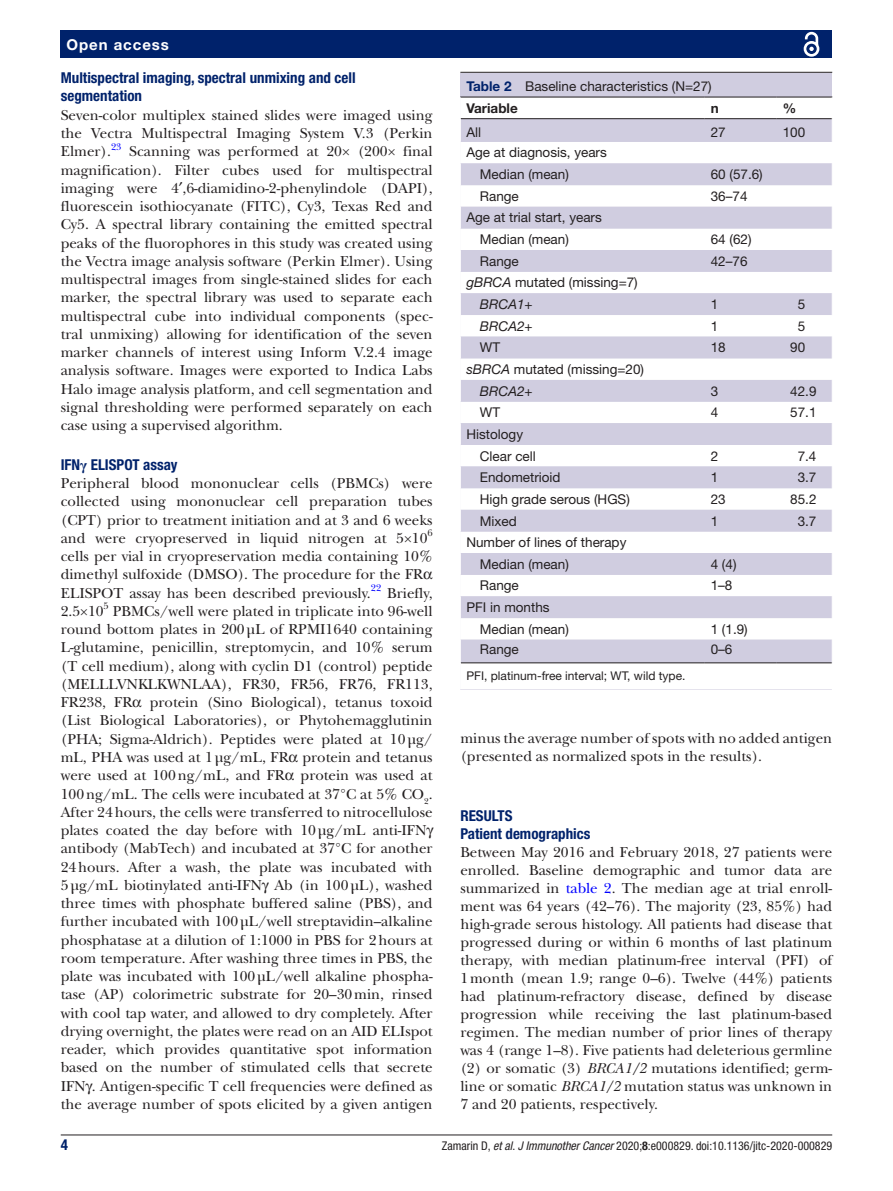
<style>
.page{position:relative;width:893px;height:1191px;background:#fff}
.page>*{position:absolute;margin:0;border:0;box-sizing:border-box;transform-origin:0 0}
.t1{font:15px/18.3px "New Baskerville";color:#231f20;text-align:justify}
.t2{font:700 condensed 15px/18px "Helvetica Neue LT Std";color:#00226b}
.t3{font:700 15px "Helvetica Neue LT Std";letter-spacing:.065em;color:#fff}
.t4{font:13.5px/21.6px "Helvetica Neue LT Std";color:#231f20}
.t5{font:italic 13.5px "Helvetica Neue LT Std";color:#231f20}
.t6{font:700 13.5px "Helvetica Neue LT Std";color:#231f20}
.t7{font:condensed 12px "Helvetica Neue LT Std";color:#231f20}
.t8{font:12px "Helvetica Neue LT Std";color:#231f20}
.t9{font:9.9px "New Baskerville";color:#00f}
.t10{font:9.9px "New Baskerville";color:#231f20}
.s1{font-family:"Times New Roman";font-stretch:normal}
.s2{font-weight:700;color:#00226b}
.s3{font-weight:700}
.s4{font-style:italic}
.s5{color:#00f}
</style>
<div class="page">
<hr style="left:61px;top:1134px;width:771px;height:1px;background:#231f20">
<div style="left:61px;top:31px;width:771px;height:27px;background:#00226b"></div>
<svg style="left:803px;top:31px;width:17px;height:26px"></svg>
<div style="left:460px;top:73px;width:372px;height:616px;background:#d0cde0"></div>
<hr style="left:460px;top:72px;width:372px;height:1px;background:#231f20">
<div style="left:461px;top:98px;width:371px;height:591px;background:#fff"></div>
<svg style="left:461px;top:119px;width:371px;height:543px"></svg>
<hr style="left:460px;top:97px;width:245px;height:1px;background:#231f20">
<hr style="left:460px;top:118px;width:245px;height:1px;background:#231f20">
<hr style="left:705px;top:97px;width:72px;height:1px;background:#231f20">
<hr style="left:705px;top:118px;width:72px;height:1px;background:#231f20">
<hr style="left:777px;top:97px;width:55px;height:1px;background:#231f20">
<hr style="left:777px;top:118px;width:55px;height:1px;background:#231f20">
<hr style="left:705px;top:662px;width:72px;height:1px;background:#231f20">
<hr style="left:777px;top:662px;width:55px;height:1px;background:#231f20">
<hr style="left:460px;top:662px;width:245px;height:1px;background:#231f20">
<svg style="left:460px;top:97px;width:1px;height:592px"></svg>
<hr style="left:466px;top:679px;width:366px;height:2px;background:#fff">
<p class="t3" style="left:66px;top:35px;width:104px">Open access</p>
<p class="t2" style="left:61px;top:69px;width:296px">Multispectral imaging, spectral unmixing and cell segmentation</p>
<p class="t1" style="left:61px;top:106px;width:373px">Seven-color multiplex stained slides were imaged using the Vectra Multispectral Imaging System V.3 (Perkin Elmer).</p>
<p class="t9" style="left:111px;top:141px;width:12px">23</p>
<p class="t1" style="left:61px;top:142px;width:373px;text-indent:68px">Scanning was performed at 20× (200× final magnification). Filter cubes used for multispectral imaging were 4 ,6-diamidino-2-phenylindole (DAPI), fluorescein isothiocyanate (FITC), Cy3, Texas Red and Cy5. A spectral library containing the emitted spectral peaks of the fluorophores in this study was created using the Vectra image analysis software (Perkin Elmer). Using multispectral images from single-stained slides for each marker, the spectral library was used to separate each multispectral cube into individual components (spec&shy;tral unmixing) allowing for identification of the seven marker channels of interest using Inform V.2.4 image analysis software. Images were exported to Indica Labs Halo image analysis platform, and cell segmentation and signal thresholding were performed separately on each case using a supervised algorithm.</p>
<p class="t2" style="left:61px;top:455px;width:118px">IFN<span class="s1">γ</span> ELISPOT assay</p>
<p class="t1" style="left:61px;top:474px;width:373px;text-align:left">Peripheral blood mononuclear cells (PBMCs) were collected using mononuclear cell preparation tubes (CPT) prior to treatment initiation and at 3 and 6 weeks and were cryopreserved in liquid nitrogen at 5×10<sup>6 </sup>cells per vial in cryopreservation media containing 10% dimethyl sulfoxide (DMSO). The procedure for the FR ELISPOT assay has been described previously.</p>
<p class="t9" style="left:371px;top:582px;width:12px">22</p>
<p class="t1" style="left:387px;top:584px;width:47px">Briefly,</p>
<p class="t1" style="left:61px;top:602px;width:44px">2.5×10</p>
<p class="t10" style="left:104px;top:600px;width:7px">5</p>
<p class="t1" style="left:61px;top:602px;width:373px;text-align:left;text-indent:52px">PBMCs/well were plated in triplicate into 96-well round bottom plates in 200µL of RPMI1640 containing L-glutamine, penicillin, streptomycin, and 10% serum (T cell medium), along with cyclin D1 (control) peptide (MELLLVNKLKWNLAA), FR30, FR56, FR76, FR113, FR238, FR protein (Sino Biological), tetanus toxoid (List Biological Laboratories), or Phytohemagglutinin (PHA; Sigma-Aldrich). Peptides were plated at 10µg/ mL, PHA was used at 1µg/mL, FR protein and tetanus were used at 100ng/mL, and FR protein was used at 100ng/mL. The cells were incubated at 37°C at 5% CO<sub>2</sub>.<br>After 24hours, the cells were transferred to nitrocellulose plates coated the day before with 10µg/mL anti-IFN antibody (MabTech) and incubated at 37°C for another 24hours. After a wash, the plate was incubated with 5µg/mL biotinylated anti-IFN Ab (in 100µL), washed three times with phosphate buffered saline (PBS), and further incubated with 100µL/well streptavidin–alkaline phosphatase at a dilution of 1:1000 in PBS for 2hours at room temperature. After washing three times in PBS, the plate was incubated with 100µL/well alkaline phospha&shy;tase (AP) colorimetric substrate for 20–30min, rinsed with cool tap water, and allowed to dry completely. After drying overnight, the plates were read on an AID ELIspot reader, which provides quantitative spot information based on the number of stimulated cells that secrete IFN . Antigen-specific T cell frequencies were defined as the average number of spots elicited by a given antigen</p>
<p class="t4" style="left:466px;top:75px;width:247px;line-height:22px"><span class="s2">Table 2</span> Baseline characteristics (N=27)<br><span class="s3">Variable</span></p>
<p class="t6" style="left:711px;top:99px;width:10px">n</p>
<p class="t6" style="left:783px;top:99px;width:15px">%</p>
<p class="t4" style="left:466px;top:122px;width:16px">All</p>
<p class="t4" style="left:711px;top:122px;width:17px">27</p>
<p class="t4" style="left:783px;top:122px;width:24px">100</p>
<p class="t4" style="left:480px;top:142px;width:129px;text-indent:-14px">Age at diagnosis, years<br>Median (mean)</p>
<p class="t4" style="left:711px;top:163px;width:54px">60 (57.6)</p>
<p class="t4" style="left:480px;top:185px;width:41px">Range</p>
<p class="t4" style="left:711px;top:185px;width:38px">36–74</p>
<p class="t4" style="left:480px;top:207px;width:123px;text-indent:-14px">Age at trial start, years<br>Median (mean)</p>
<p class="t4" style="left:711px;top:228px;width:42px">64 (62)</p>
<p class="t4" style="left:480px;top:250px;width:41px">Range</p>
<p class="t4" style="left:711px;top:250px;width:38px">42–76</p>
<p class="t4" style="left:480px;top:271px;width:159px;text-indent:-14px"><span class="s4">gBRCA</span> mutated (missing=7)<br><span class="s4">BRCA1+</span></p>
<p class="t4" style="left:711px;top:293px;width:9px">1</p>
<p class="t4" style="left:798px;top:293px;width:9px">5</p>
<p class="t5" style="left:480px;top:318px;width:54px">BRCA2+</p>
<p class="t4" style="left:711px;top:315px;width:9px">1</p>
<p class="t4" style="left:798px;top:315px;width:9px">5</p>
<p class="t4" style="left:480px;top:336px;width:22px">WT</p>
<p class="t4" style="left:711px;top:336px;width:17px">18</p>
<p class="t4" style="left:790px;top:336px;width:17px">90</p>
<p class="t4" style="left:480px;top:358px;width:166px;text-indent:-14px"><span class="s4">sBRCA</span> mutated (missing=20)<br><span class="s4">BRCA2+</span></p>
<p class="t4" style="left:711px;top:380px;width:9px">3</p>
<p class="t4" style="left:790px;top:380px;width:28px">42.9</p>
<p class="t4" style="left:480px;top:401px;width:22px">WT</p>
<p class="t4" style="left:711px;top:401px;width:9px">4</p>
<p class="t4" style="left:790px;top:401px;width:28px">57.1</p>
<p class="t4" style="left:480px;top:423px;width:57px;text-indent:-14px">Histology<br>Clear cell</p>
<p class="t4" style="left:711px;top:445px;width:9px">2</p>
<p class="t4" style="left:798px;top:445px;width:20px">7.4</p>
<p class="t4" style="left:480px;top:466px;width:82px">Endometrioid</p>
<p class="t4" style="left:711px;top:466px;width:9px">1</p>
<p class="t4" style="left:798px;top:466px;width:20px">3.7</p>
<p class="t4" style="left:480px;top:488px;width:151px">High grade serous (HGS)</p>
<p class="t4" style="left:711px;top:488px;width:17px">23</p>
<p class="t4" style="left:790px;top:488px;width:28px">85.2</p>
<p class="t4" style="left:480px;top:510px;width:39px">Mixed</p>
<p class="t4" style="left:711px;top:510px;width:9px">1</p>
<p class="t4" style="left:798px;top:510px;width:20px">3.7</p>
<p class="t4" style="left:480px;top:531px;width:148px;text-indent:-14px">Number of lines of therapy<br>Median (mean)</p>
<p class="t4" style="left:711px;top:553px;width:27px">4 (4)</p>
<p class="t4" style="left:480px;top:574px;width:41px">Range</p>
<p class="t4" style="left:711px;top:574px;width:23px">1–8</p>
<p class="t4" style="left:480px;top:596px;width:91px;text-indent:-14px">PFI in months<br>Median (mean)</p>
<p class="t4" style="left:711px;top:618px;width:39px">1 (1.9)</p>
<p class="t4" style="left:480px;top:638px;width:41px">Range</p>
<p class="t4" style="left:711px;top:638px;width:23px">0–6</p>
<p class="t8" style="left:466px;top:669px;width:221px">PFI, platinum-free interval; WT, wild type.</p>
<p class="t1" style="left:460px;top:729px;width:373px">minus the average number of spots with no added antigen (presented as normalized spots in the results).</p>
<p class="t2" style="left:460px;top:806px;width:132px">Results<br>Patient demographics</p>
<p class="t1" style="left:460px;top:843px;width:373px">Between May 2016 and February 2018, 27 patients were enrolled. Baseline demographic and tumor data are summarized in <span class="s5">table 2</span>. The median age at trial enroll&shy;ment was 64 years (42–76). The majority (23, 85%) had high-grade serous histology. All patients had disease that progressed during or within 6 months of last platinum therapy, with median platinum-free interval (PFI) of 1month (mean 1.9; range 0–6). Twelve (44%) patients had platinum-refractory disease, defined by disease progression while receiving the last platinum-based regimen. The median number of prior lines of therapy was 4 (range 1–8). Five patients had deleterious germline (2) or somatic (3) <span class="s4">BRCA1/2</span> mutations identified; germ&shy;line or somatic <span class="s4">BRCA1/2</span> mutation status was unknown in 7 and 20 patients, respectively.</p>
<p class="t2" style="left:61px;top:1135px;width:9px">4</p>
<p class="t7" style="left:442px;top:1138px;width:392px">Zamarin D, <span class="s4">et al</span>. <span class="s4">J Immunother Cancer</span> 2020;<span class="s3">8</span>:e000829. doi:10.1136/jitc-2020-000829</p>
</div>
